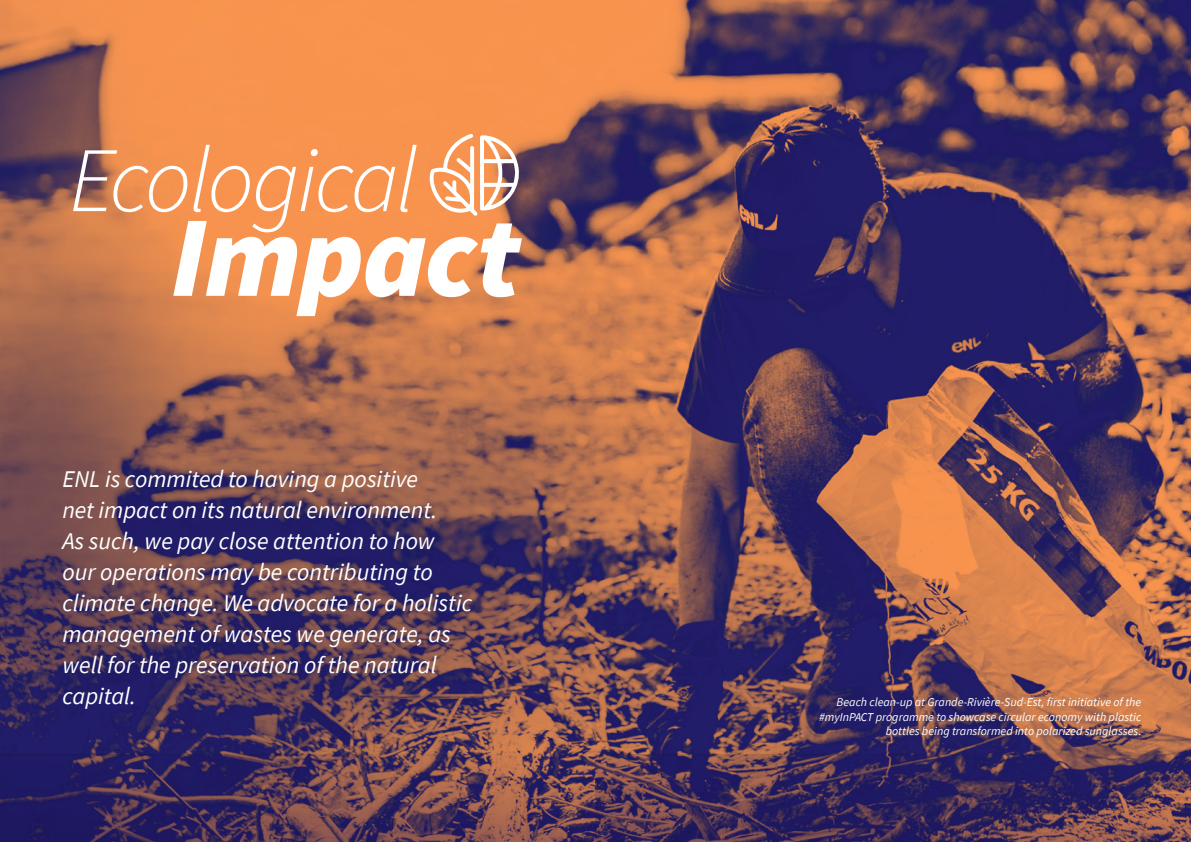
<style>
.page{position:relative;width:1191px;height:842px;background:#fff}
.page>*{position:absolute;margin:0;border:0;box-sizing:border-box;transform-origin:0 0}
.t1{font:italic 900 115.2px "Source Sans Pro";letter-spacing:-.015em;color:#fff}
.t2{font:italic 300 92.2px "Source Sans Pro";letter-spacing:-.035em;color:#fff}
.t3{font:italic 24px/31px "Source Sans Pro";color:#fff}
.t4{font:italic 12px/14.4px "Source Sans Pro";color:#fff;text-align:right}
</style>
<div class="page">
<img style="left:0;top:0;width:1191px;height:754px">
<svg style="left:429px;top:134px;width:92px;height:82px"></svg>
<svg style="left:0;top:754px;width:595px;height:88px"></svg>
<svg style="left:595px;top:754px;width:596px;height:88px"></svg>
<h2 class="t2" style="left:69px;top:120px;width:349px">Ecological</h2>
<h1 class="t1" style="left:170px;top:182px;width:351px">Impact</h1>
<p class="t3" style="left:62px;top:463px;width:411px">ENL is commited to having a positive<br>net impact on its natural environment.<br>As such, we pay close attention to how our operations may be contributing to climate change. We advocate for a holistic management of wastes we generate, as well for the preservation of the natural capital.</p>
<p class="t4" style="left:819px;top:695px;width:323px">Beach clean-up at Grande-Rivière-Sud-Est, first initiative of the #myInPACT programme to showcase circular economy with plastic bottles being transformed into polarized sunglasses.</p>
</div>
